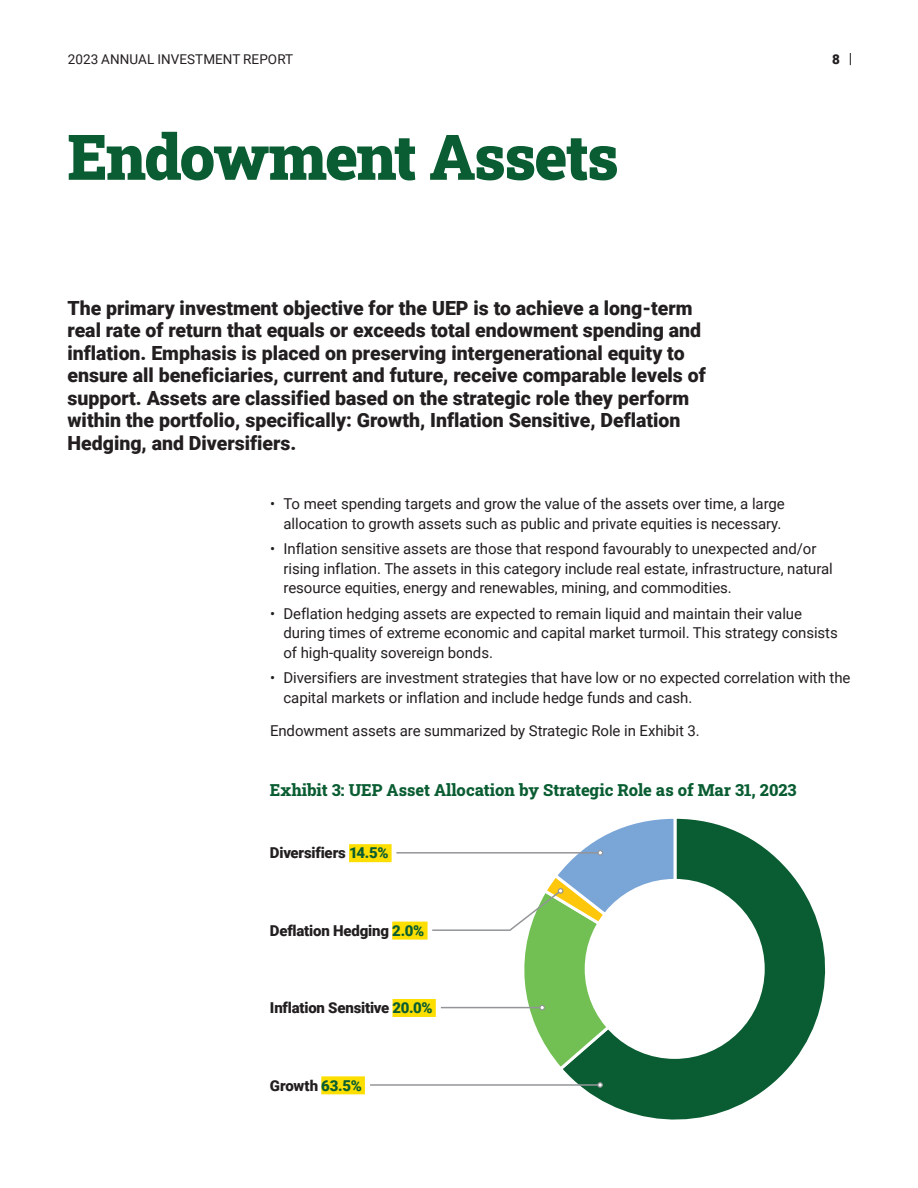
<style>
.page{position:relative;width:918px;height:1188px;background:#fff}
.page>*{position:absolute;margin:0;border:0;box-sizing:border-box;transform-origin:0 0}
.Report_-_H1_Slab{font:900 63px "Roboto Slab";letter-spacing:-.03em;color:#0a5d32}
.Report_-_Intro_Graph{font:900 19.5px/22.5px "Roboto";color:#231f20}
.Report_-_Table_Title{font:800 16.5px "Roboto Slab";color:#0a5d32}
.Report_-_Body{font:15px/19.5px "Roboto";letter-spacing:-.005em;color:#231f20}
.Report_-_Body-2{font:900 15px "Roboto";letter-spacing:-.015em;color:#231f20}
.t1{font:13.5px "Roboto";letter-spacing:.005em;color:#231f20}
.t2{font:900 13.5px "Roboto";color:#231f20}
.s1{color:#0a5d32}
</style>
<div class="page">
<svg style="left:566px;top:818px;width:260px;height:302px"></svg>
<div style="left:349px;top:844px;width:43px;height:18px;background:#fcdf01"></div>
<hr style="left:396px;top:852px;width:202px;height:2px;background:#939598">
<div style="left:392px;top:922px;width:36px;height:18px;background:#fcdf01"></div>
<div style="left:393px;top:999px;width:43px;height:18px;background:#fcdf01"></div>
<svg style="left:431px;top:818px;width:248px;height:255px"></svg>
<div style="left:321px;top:1076px;width:44px;height:18px;background:#fcdf01"></div>
<hr style="left:370px;top:1084px;width:228px;height:2px;background:#939598">
<svg style="left:597px;top:1082px;width:6px;height:6px"></svg>
<div style="left:585px;top:879px;width:180px;height:180px;background:#fff;border-radius:50%"></div>
<svg style="left:850px;top:53px;width:1px;height:12px"></svg>
<p class="t1" style="left:68px;top:50px;width:227px">2023 ANNUAL INVESTMENT REPORT</p>
<p class="t2" style="left:832px;top:50px;width:9px">8</p>
<p class="Report_-_H1_Slab" style="left:68px;top:114px;width:553px">Endowment Assets</p>
<p class="Report_-_Intro_Graph" style="left:68px;top:296px;width:640px">The primary investment objective for the UEP is to achieve a long-term real rate of return that equals or exceeds total endowment spending and inflation. Emphasis is placed on preserving intergenerational equity to ensure all beneficiaries, current and future, receive comparable levels of support. Assets are classified based on the strategic role they perform within the portfolio, specifically: Growth, Inflation Sensitive, Deflation Hedging, and Diversifiers.</p>
<p class="Report_-_Body" style="left:270px;top:494px;width:516px;text-align:right">• To meet spending targets and grow the value of the assets over time, a large allocation to growth assets such as public and private equities is necessary.</p>
<p class="Report_-_Body" style="left:284px;top:539px;width:551px;text-indent:-14px">• Inflation sensitive assets are those that respond favourably to unexpected and/or rising inflation. The assets in this category include real estate, infrastructure, natural resource equities, energy and renewables, mining, and commodities.</p>
<p class="Report_-_Body" style="left:284px;top:603px;width:556px;text-indent:-14px">• Deflation hedging assets are expected to remain liquid and maintain their value during times of extreme economic and capital market turmoil. This strategy consists of high-quality sovereign bonds.</p>
<p class="Report_-_Body" style="left:284px;top:668px;width:569px;text-indent:-14px">• Diversifiers are investment strategies that have low or no expected correlation with the capital markets or inflation and include hedge funds and cash.</p>
<p class="Report_-_Body" style="left:270px;top:720px;width:431px">Endowment assets are summarized by Strategic Role in Exhibit 3.</p>
<p class="Report_-_Table_Title" style="left:270px;top:779px;width:528px">Exhibit 3: UEP Asset Allocation by Strategic Role as of Mar 31, 2023</p>
<p class="Report_-_Body-2" style="left:270px;top:843px;width:120px">Diversifiers <span class="s1">14.5%</span></p>
<p class="Report_-_Body-2" style="left:270px;top:920px;width:156px">Deflation Hedging <span class="s1">2.0%</span></p>
<p class="Report_-_Body-2" style="left:270px;top:997px;width:164px">Inflation Sensitive <span class="s1">20.0%</span></p>
<p class="Report_-_Body-2" style="left:270px;top:1075px;width:93px">Growth <span class="s1">63.5%</span></p>
</div>
